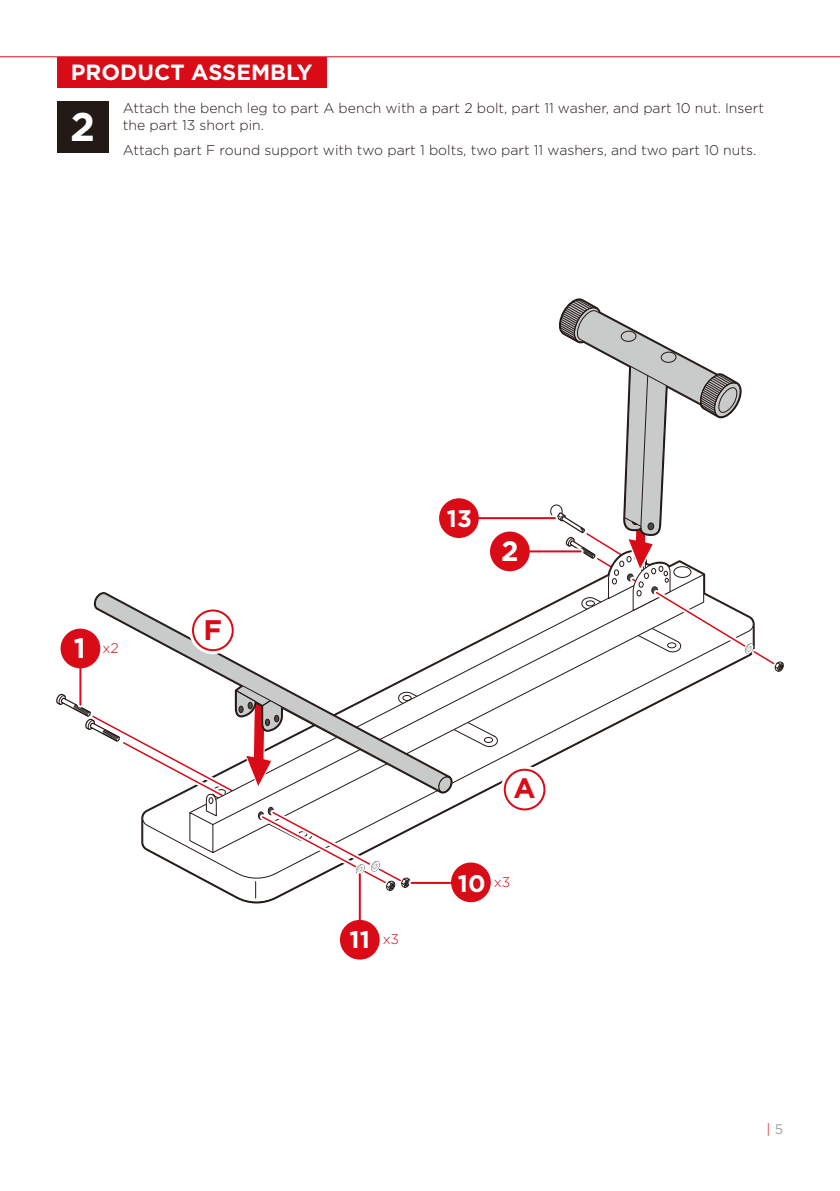
<style>
.page{position:relative;width:840px;height:1191px;background:#fff}
.page>*{position:absolute;margin:0;border:0;box-sizing:border-box;transform-origin:0 0}
.t1{font:700 40px "Gotham";color:#fff}
.t2{font:700 28.2px "Gotham";color:#d90b17}
.t3{font:700 28px "Gotham";color:#fff}
.t4{font:700 28px "Gotham";color:#d90b17}
.t5{font:700 24px "Gotham";color:#fff}
.t6{font:700 22px "Gotham";color:#fff}
.t7{font:300 14px/16.8px "Gotham";color:#231916}
.t8{font:300 14px "Gotham";color:#d90b17}
.t9{font:300 13.8px "Gotham";color:#d90b17}
.s1{font-weight:700;font-size:28px;color:#fff}
.s2{font-weight:400;color:#9fa0a0}
</style>
<div class="page">
<div style="left:57px;top:57px;width:269px;height:30px;background:#d90b17"></div>
<hr style="left:0;top:56px;width:839px;height:1px;background:#d90b17">
<div style="left:57px;top:101px;width:51px;height:52px;background:#231916"></div>
<svg style="left:452px;top:604px;width:252px;height:156px"></svg>
<svg style="left:94px;top:592px;width:355px;height:87px"></svg>
<svg style="left:549px;top:298px;width:234px;height:374px"></svg>
<svg style="left:77px;top:668px;width:6px;height:11px"></svg>
<hr style="left:79px;top:648px;width:2px;height:56px;background:#d90b17">
<div style="left:61px;top:628px;width:39px;height:40px;background:#d90b17;border-radius:50%"></div>
<svg style="left:529px;top:548px;width:51px;height:6px"></svg>
<hr style="left:524px;top:550px;width:56px;height:2px;background:#d90b17">
<div style="left:489px;top:531px;width:40px;height:40px;background:#d90b17;border-radius:50%"></div>
<svg style="left:478px;top:515px;width:76px;height:6px"></svg>
<hr style="left:473px;top:517px;width:81px;height:2px;background:#d90b17">
<div style="left:439px;top:498px;width:39px;height:40px;background:#d90b17;border-radius:50%"></div>
<svg style="left:189px;top:606px;width:47px;height:48px"></svg>
<div style="left:192px;top:609px;width:41px;height:42px;border:2px solid #d90b17;border-radius:50%"></div>
<div style="left:451px;top:862px;width:39px;height:40px;background:#d90b17;border-radius:50%"></div>
<svg style="left:360px;top:898px;width:1px;height:22px"></svg>
<hr style="left:358px;top:874px;width:2px;height:66px;background:#d90b17">
<div style="left:340px;top:920px;width:39px;height:39px;background:#d90b17;border-radius:50%"></div>
<svg style="left:56px;top:679px;width:492px;height:219px"></svg>
<div style="left:503px;top:768px;width:42px;height:42px;border:2px solid #d90b17;border-radius:50%"></div>
<h3 class="t6" style="left:71px;top:58px;width:243px">PRODUCT ASSEMBLY</h3>
<h1 class="t1" style="left:70px;top:101px;width:26px">2</h1>
<p class="t7" style="left:123px;top:100px;width:642px">Attach the bench leg to part A bench with a part 2 bolt, part 11 washer, and part 10 nut. Insert the part 13 short pin.</p>
<p class="t7" style="left:123px;top:141px;width:634px">Attach part F round support with two part 1 bolts, two part 11 washers, and two part 10 nuts.</p>
<p class="t8" style="left:74px;top:639px;width:46px"><span class="s1">1</span> x2</p>
<h2 class="t2" style="left:203px;top:611px;width:20px">F</h2>
<h3 class="t5" style="left:446px;top:503px;width:27px">13</h3>
<h3 class="t3" style="left:501px;top:533px;width:19px">2</h3>
<h3 class="t5" style="left:349px;top:923px;width:51px">11 <sup>x3</sup></h3>
<h3 class="t4" style="left:513px;top:769px;width:24px">A</h3>
<h3 class="t5" style="left:457px;top:867px;width:54px">10 <sup>x3</sup></h3>
<p class="t9" style="left:766px;top:1120px;width:18px">| <span class="s2">5</span></p>
</div>
